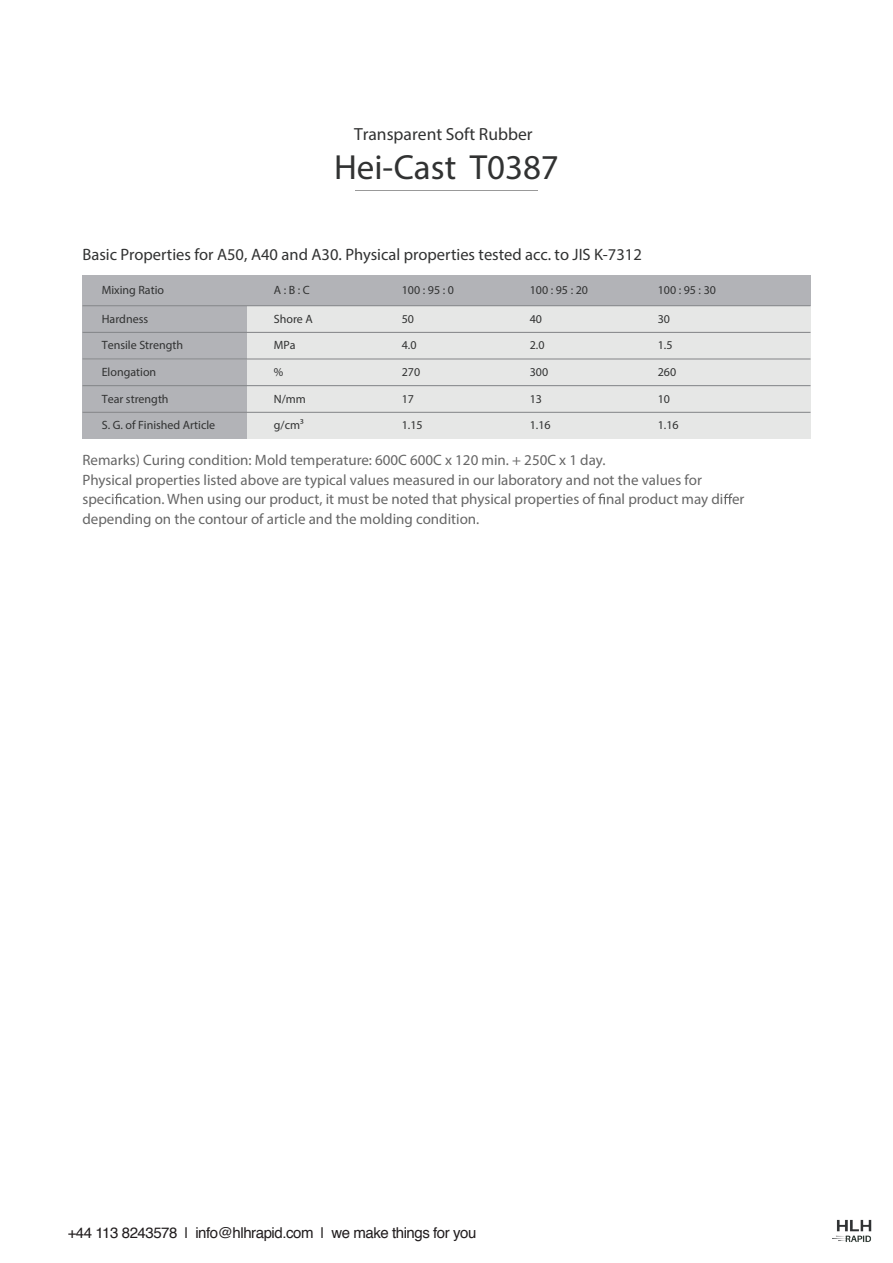
<style>
.page{position:relative;width:893px;height:1263px;background:#fff}
.page>*{position:absolute;margin:0;border:0;box-sizing:border-box;transform-origin:0 0}
.t1{font:900 34.95px "Aileron";color:#313232}
.t2{font:300 17.55px "Aileron";color:#313232}
.t3{font:900 16.5px "Aileron";color:#313232}
.t4{font:15px/19.5px "Aileron";color:#666}
.t5{font:15px "Helvetica";letter-spacing:-.03em;color:#211d1e}
.t6{font:12px "Aileron";color:#313232}
.s1{font-family:"Archivo";font-weight:500;font-size:11.85px}
</style>
<div class="page">
<hr style="left:355px;top:190px;width:183px;height:1px;background:#999">
<div style="left:247px;top:284px;width:563px;height:155px;background:#e6e7e6"></div>
<div style="left:82px;top:275px;width:165px;height:164px;background:#b2b3b7"></div>
<div style="left:82px;top:275px;width:728px;height:31px;background:#b2b3b7"></div>
<hr style="left:82px;top:305px;width:728px;height:1px;background:#808285">
<hr style="left:82px;top:332px;width:728px;height:1px;background:#808285">
<hr style="left:82px;top:359px;width:728px;height:1px;background:#808285">
<hr style="left:82px;top:385px;width:728px;height:1px;background:#808285">
<hr style="left:82px;top:412px;width:728px;height:1px;background:#808285">
<svg style="left:115px;top:493px;width:6px;height:11px"></svg>
<svg style="left:598px;top:493px;width:7px;height:11px"></svg>
<svg style="left:724px;top:493px;width:9px;height:11px"></svg>
<img style="left:832px;top:1219px;width:40px;height:23px">
<p class="t2" style="left:354px;top:123px;width:180px">Transparent Soft Rubber</p>
<h1 class="t1" style="left:334px;top:146px;width:226px">Hei-Cast T0387</h1>
<p class="t3" style="left:82px;top:244px;width:561px">Basic Properties for A50, A40 and A30. Physical properties tested acc. to JIS K-7312</p>
<p class="t6" style="left:102px;top:283px;width:64px">Mixing Ratio</p>
<p class="t6" style="left:274px;top:283px;width:37px">A : B : C</p>
<p class="t6" style="left:402px;top:283px;width:54px">100 : 95 : 0</p>
<p class="t6" style="left:530px;top:283px;width:60px">100 : 95 : 20</p>
<p class="t6" style="left:658px;top:283px;width:60px">100 : 95 : 30</p>
<p class="t6" style="left:102px;top:311px;width:48px">Hardness</p>
<p class="t6" style="left:102px;top:338px;width:83px">Tensile Strength</p>
<p class="t6" style="left:102px;top:365px;width:56px">Elongation</p>
<p class="t6" style="left:274px;top:311px;width:40px">Shore A</p>
<p class="t6" style="left:274px;top:338px;width:23px">MPa</p>
<p class="t6" style="left:274px;top:365px;width:11px">%</p>
<p class="t6" style="left:402px;top:311px;width:14px">50</p>
<p class="t6" style="left:402px;top:338px;width:16px">4.0</p>
<p class="t6" style="left:402px;top:365px;width:20px">270</p>
<p class="t6" style="left:530px;top:311px;width:14px">40</p>
<p class="t6" style="left:530px;top:338px;width:16px">2.0</p>
<p class="t6" style="left:530px;top:365px;width:20px">300</p>
<p class="t6" style="left:658px;top:311px;width:14px">30</p>
<p class="t6" style="left:658px;top:338px;width:16px">1.5</p>
<p class="t6" style="left:658px;top:365px;width:20px">260</p>
<p class="t6" style="left:102px;top:391px;width:68px">Tear strength</p>
<p class="t6" style="left:274px;top:391px;width:34px">N/mm</p>
<p class="t6" style="left:274px;top:418px;width:31px">g/cm<span class="s1">³</span></p>
<p class="t6" style="left:530px;top:391px;width:14px">13</p>
<p class="t6" style="left:530px;top:418px;width:22px">1.16</p>
<p class="t6" style="left:658px;top:391px;width:14px">10</p>
<p class="t6" style="left:658px;top:418px;width:22px">1.16</p>
<p class="t6" style="left:402px;top:391px;width:14px">17</p>
<p class="t6" style="left:402px;top:418px;width:22px">1.15</p>
<p class="t6" style="left:102px;top:418px;width:115px">S. G. of Finished Article</p>
<p class="t4" style="left:82px;top:450px;width:663px">Remarks) Curing condition: Mold temperature: 600C 600C x 120 min. + 250C x 1 day.<br>Physical properties listed above are typical values measured in our laboratory and not the values for<br>speci cation. When using our product, it must be noted that physical properties of nal product may di er depending on the contour of article and the molding condition.</p>
<p class="t5" style="left:68px;top:1226px;width:410px">+44 113 8243578 | info@hlhrapid.com | we make things for you</p>
</div>
